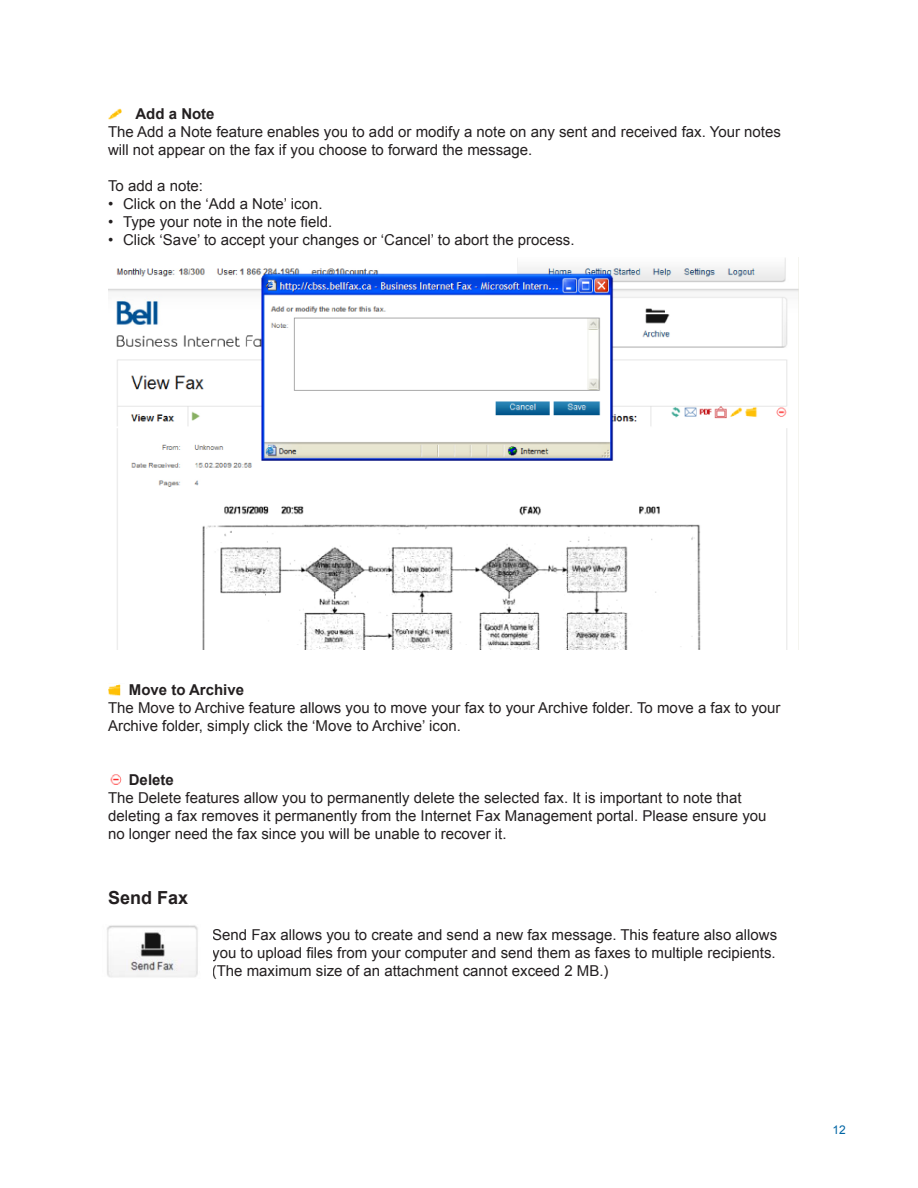
<style>
.page{position:relative;width:918px;height:1188px;background:#fff}
.page>*{position:absolute;margin:0;border:0;box-sizing:border-box;transform-origin:0 0}
.t1{font:700 18px "Arial";color:#231f20}
.t2{font:15px/18px "Arial";color:#231f20}
.t3{font:700 15px "Arial";color:#231f20}
.t4{font:12px "Arial";color:#0065a4}
</style>
<div class="page">
<img style="left:108px;top:108px;width:14px;height:12px">
<img style="left:108px;top:684px;width:13px;height:12px">
<img style="left:110px;top:774px;width:12px;height:11px">
<img style="left:108px;top:258px;width:691px;height:391px">
<img style="left:107px;top:925px;width:91px;height:53px">
<p class="t3" style="left:135px;top:105px;width:81px">Add a Note</p>
<p class="t2" style="left:108px;top:123px;width:674px">The Add a Note feature enables you to add or modify a note on any sent and received fax. Your notes will not appear on the fax if you choose to forward the message.</p>
<p class="t2" style="left:108px;top:177px;width:97px">To add a note:</p>
<p class="t2" style="left:108px;top:195px;width:213px">• Click on the ‘Add a Note’ icon.</p>
<p class="t2" style="left:108px;top:213px;width:226px">• Type your note in the note field.</p>
<p class="t2" style="left:108px;top:231px;width:465px">• Click ‘Save’ to accept your changes or ‘Cancel’ to abort the process.</p>
<p class="t3" style="left:129px;top:681px;width:117px">Move to Archive</p>
<p class="t2" style="left:108px;top:699px;width:674px">The Move to Archive feature allows you to move your fax to your Archive folder. To move a fax to your<br>Archive folder, simply click the ‘Move to Archive’ icon.</p>
<p class="t3" style="left:129px;top:771px;width:47px">Delete</p>
<p class="t2" style="left:108px;top:789px;width:660px">The Delete features allow you to permanently delete the selected fax. It is important to note that deleting a fax removes it permanently from the Internet Fax Management portal. Please ensure you no longer need the fax since you will be unable to recover it.</p>
<p class="t1" style="left:108px;top:887px;width:82px">Send Fax</p>
<p class="t2" style="left:212px;top:925px;width:567px;text-align:justify">Send Fax allows you to create and send a new fax message. This feature also allows you to upload files from your computer and send them as faxes to multiple recipients. (The maximum size of an attachment cannot exceed 2 MB.)</p>
<p class="t4" style="left:832px;top:1123px;width:15px">12</p>
</div>
